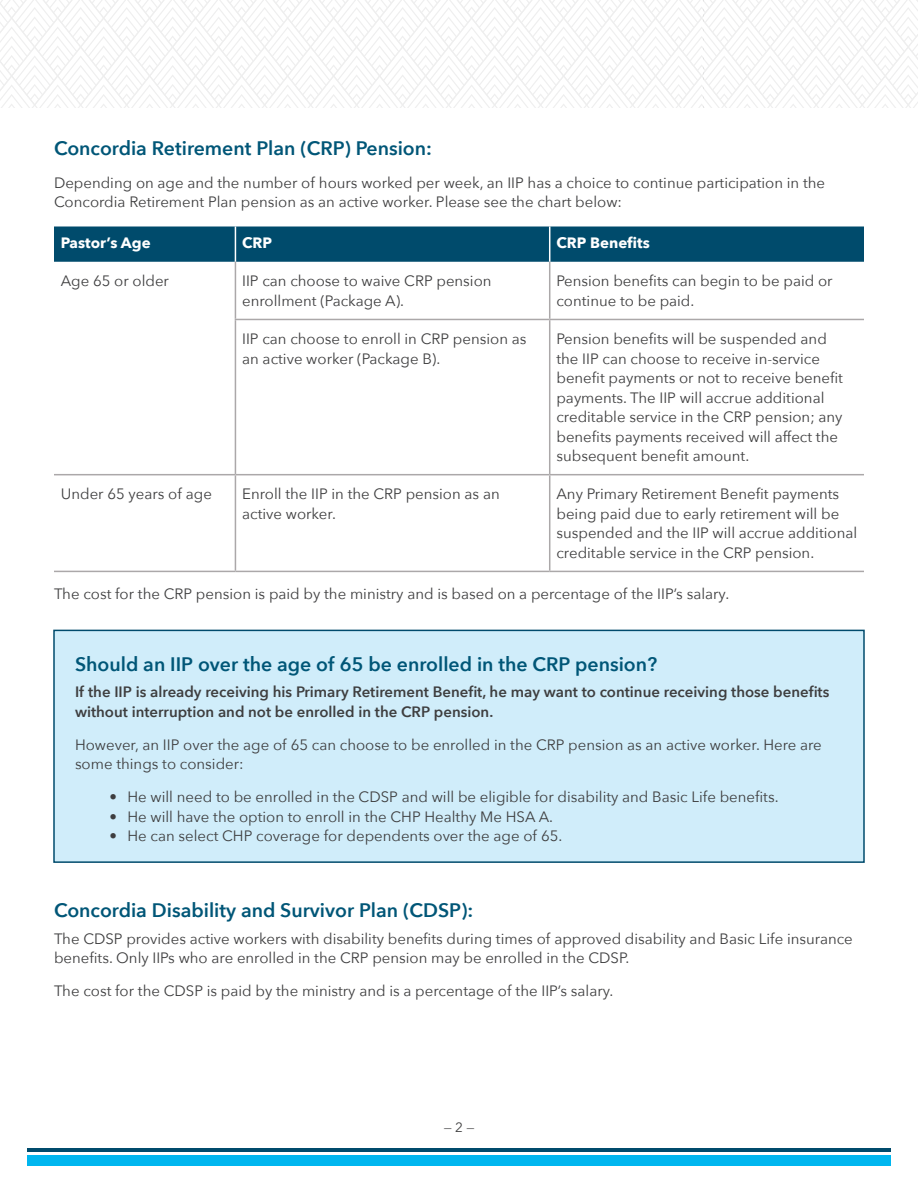
<style>
.page{position:relative;width:918px;height:1188px;background:#fff}
.page>*{position:absolute;margin:0;border:0;box-sizing:border-box;transform-origin:0 0}
.subhead1{font:600 19.5px "Avenir Next";color:#005677}
.Body{font:600 19.5px "Avenir Next";color:#005677}
.Body-2{font:15px/19.5px "Avenir Next";color:#3e3e3f}
.Body-3{font:600 15px/19.5px "Avenir Next";color:#3e3e3f}
.body{font:700 15px "Avenir Next";color:#fff}
.t1{font:13.5px "Avenir Next";color:#3e3e3f}
</style>
<div class="page">
<div style="left:27px;top:1155px;width:864px;height:11px;background:#00b6ef"></div>
<hr style="left:27px;top:1148px;width:864px;height:3px;background:#004b6c">
<svg style="left:0;top:0;width:918px;height:107px"></svg>
<div style="left:54px;top:226px;width:810px;height:36px;background:#004b6c"></div>
<hr style="left:235px;top:226px;width:1px;height:36px;background:#fff">
<hr style="left:549px;top:226px;width:1px;height:36px;background:#fff">
<hr style="left:235px;top:262px;width:1px;height:57px;background:#aba8a9">
<hr style="left:549px;top:262px;width:1px;height:57px;background:#aba8a9">
<hr style="left:235px;top:319px;width:315px;height:1px;background:#aba8a9">
<hr style="left:235px;top:320px;width:1px;height:154px;background:#aba8a9">
<hr style="left:550px;top:319px;width:314px;height:1px;background:#aba8a9">
<hr style="left:549px;top:320px;width:1px;height:154px;background:#aba8a9">
<hr style="left:54px;top:474px;width:181px;height:1px;background:#aba8a9">
<hr style="left:235px;top:474px;width:315px;height:1px;background:#aba8a9">
<hr style="left:235px;top:475px;width:1px;height:96px;background:#aba8a9">
<hr style="left:550px;top:474px;width:314px;height:1px;background:#aba8a9">
<hr style="left:549px;top:475px;width:1px;height:96px;background:#aba8a9">
<hr style="left:54px;top:571px;width:181px;height:1px;background:#aba8a9">
<hr style="left:235px;top:571px;width:315px;height:1px;background:#aba8a9">
<hr style="left:550px;top:571px;width:314px;height:1px;background:#aba8a9">
<div style="left:54px;top:630px;width:810px;height:232px;background:#d0edfa"></div>
<div style="left:53px;top:630px;width:812px;height:233px;border:2px solid #004b6c"></div>
<p class="Body" style="left:54px;top:131px;width:380px">Concordia Retirement Plan (CRP) Pension:</p>
<p class="Body-2" style="left:54px;top:172px;width:773px">Depending on age and the number of hours worked per week, an IIP has a choice to continue participation in the<br>Concordia Retirement Plan pension as an active worker. Please see the chart below:</p>
<p class="body" style="left:61px;top:230px;width:91px">Pastor’s Age</p>
<p class="body" style="left:242px;top:230px;width:31px">CRP</p>
<p class="body" style="left:556px;top:230px;width:95px">CRP Benefits</p>
<p class="Body-2" style="left:61px;top:271px;width:110px">Age 65 or older</p>
<p class="Body-2" style="left:242px;top:271px;width:251px">IIP can choose to waive CRP pension enrollment (Package A).</p>
<p class="Body-2" style="left:556px;top:271px;width:278px">Pension benefits can begin to be paid or continue to be paid.</p>
<p class="Body-2" style="left:242px;top:329px;width:286px">IIP can choose to enroll in CRP pension as an active worker (Package B).</p>
<p class="Body-2" style="left:556px;top:329px;width:288px">Pension benefits will be suspended and the IIP can choose to receive in-service benefit payments or not to receive benefit payments. The IIP will accrue additional creditable service in the CRP pension; any benefits payments received will affect the subsequent benefit amount.</p>
<p class="Body-2" style="left:61px;top:484px;width:153px">Under 65 years of age</p>
<p class="Body-2" style="left:242px;top:484px;width:259px">Enroll the IIP in the CRP pension as an active worker.</p>
<p class="Body-2" style="left:556px;top:484px;width:302px">Any Primary Retirement Benefit payments being paid due to early retirement will be suspended and the IIP will accrue additional creditable service in the CRP pension.</p>
<p class="Body-2" style="left:54px;top:584px;width:677px">The cost for the CRP pension is paid by the ministry and is based on a percentage of the IIP’s salary.</p>
<p class="subhead1" style="left:75px;top:647px;width:584px">Should an IIP over the age of 65 be enrolled in the CRP pension?</p>
<p class="Body-3" style="left:75px;top:682px;width:756px">If the IIP is already receiving his Primary Retirement Benefit, he may want to continue receiving those benefits without interruption and not be enrolled in the CRP pension.</p>
<p class="Body-2" style="left:75px;top:734px;width:748px">However, an IIP over the age of 65 can choose to be enrolled in the CRP pension as an active worker. Here are some things to consider:</p>
<p class="Body-2" style="left:110px;top:787px;width:671px">• He will need to be enrolled in the CDSP and will be eligible for disability and Basic Life benefits.</p>
<p class="Body-2" style="left:110px;top:806px;width:445px">• He will have the option to enroll in the CHP Healthy Me HSA A.</p>
<p class="Body-2" style="left:110px;top:826px;width:454px">• He can select CHP coverage for dependents over the age of 65.</p>
<p class="subhead1" style="left:54px;top:894px;width:421px">Concordia Disability and Survivor Plan (CDSP):</p>
<p class="Body-2" style="left:54px;top:928px;width:800px">The CDSP provides active workers with disability benefits during times of approved disability and Basic Life insurance benefits. Only IIPs who are enrolled in the CRP pension may be enrolled in the CDSP.</p>
<p class="Body-2" style="left:54px;top:981px;width:561px">The cost for the CDSP is paid by the ministry and is a percentage of the IIP’s salary.</p>
<p class="t1" style="left:444px;top:1116px;width:32px">— 2 —</p>
</div>
